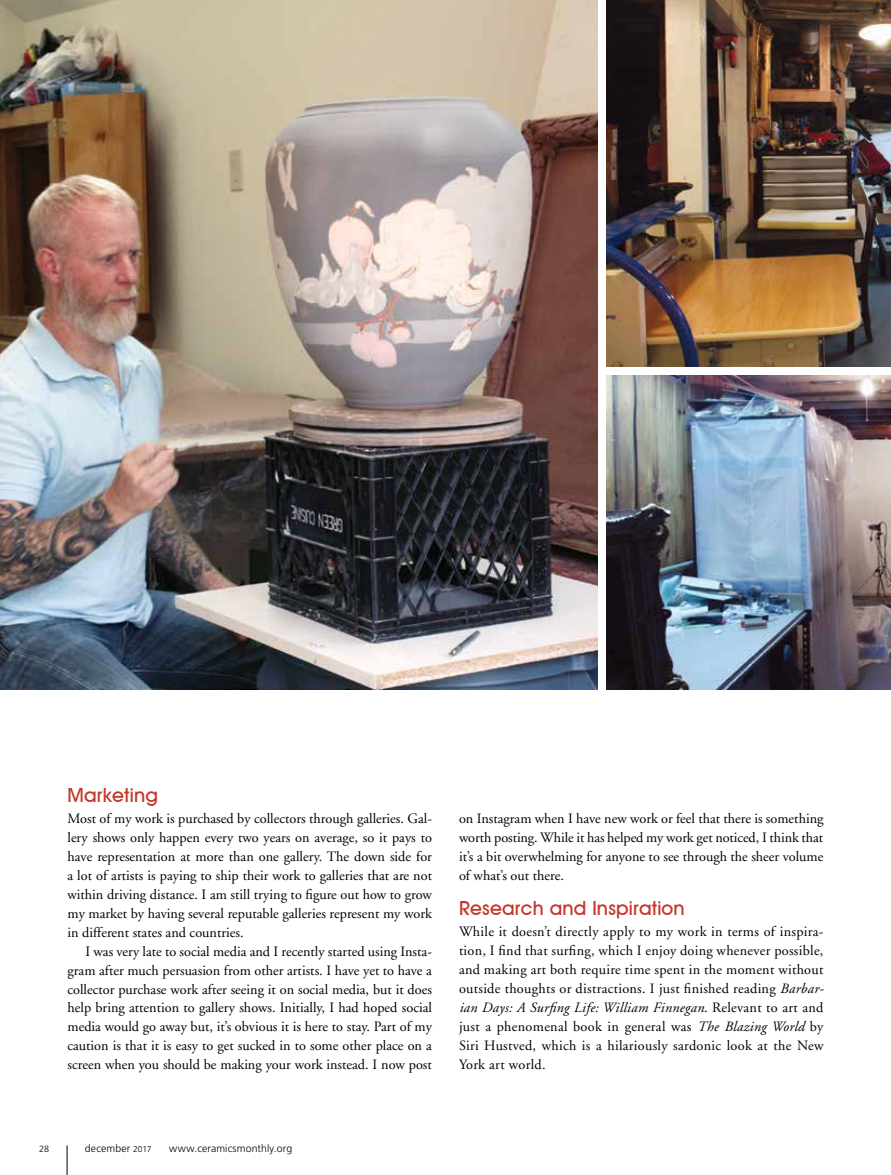
<style>
.page{position:relative;width:891px;height:1175px;background:#fff}
.page>*{position:absolute;margin:0;border:0;box-sizing:border-box;transform-origin:0 0}
.t1{font:500 19.5px "Avant Garde IT Cby BT";letter-spacing:.01em;color:#c53528}
.t2{font:14.25px/18.9px "Adobe Garamond";color:#000;text-align:justify}
.t3{font:300 10.5px "Frutiger";letter-spacing:.01em;color:#000}
.t4{font:300 9px "Frutiger";color:#000}
.s1{font-style:italic}
.s2{font-size:8.55px}
</style>
<div class="page">
<svg style="left:67px;top:1145px;width:1px;height:29px"></svg>
<img style="left:607px;top:375px;width:284px;height:314px">
<img style="left:0;top:0;width:598px;height:689px">
<img style="left:607px;top:0;width:284px;height:366px">
<h1 class="t1" style="left:68px;top:783px;width:92px">Marketing</h1>
<p class="t2" style="left:68px;top:809px;width:366px">Most of my work is purchased by collectors through galleries. Gal&shy;lery shows only happen every two years on average, so it pays to have representation at more than one gallery. The down side for a lot of artists is paying to ship their work to galleries that are not within driving distance. I am still trying to figure out how to grow my market by having several reputable galleries represent my work in different states and countries.</p>
<p class="t2" style="left:68px;top:942px;width:366px;text-indent:18px">I was very late to social media and I recently started using Insta&shy;gram after much persuasion from other artists. I have yet to have a collector purchase work after seeing it on social media, but it does help bring attention to gallery shows. Initially, I had hoped social media would go away but, it’s obvious it is here to stay. Part of my caution is that it is easy to get sucked in to some other place on a screen when you should be making your work instead. I now post</p>
<p class="t2" style="left:459px;top:809px;width:366px">on Instagram when I have new work or feel that there is something worth posting. While it has helped my work get noticed, I think that it’s a bit overwhelming for anyone to see through the sheer volume of what’s out there.</p>
<h1 class="t1" style="left:459px;top:896px;width:227px">Research and Inspiration</h1>
<p class="t2" style="left:459px;top:922px;width:367px">While it doesn’t directly apply to my work in terms of inspira&shy;tion, I find that surfing, which I enjoy doing whenever possible, and making art both require time spent in the moment without outside thoughts or distractions. I just finished reading <span class="s1">Barbar&shy;ian Days: A Surfing Life: William Finnegan</span>. Relevant to art and just a phenomenal book in general was <span class="s1">The Blazing World</span> by Siri Hustved, which is a hilariously sardonic look at the New York art world.</p>
<p class="t4" style="left:39px;top:1143px;width:12px">28</p>
<p class="t3" style="left:85px;top:1142px;width:68px">december <span class="s2">2017</span></p>
<p class="t3" style="left:169px;top:1142px;width:125px">www.ceramicsmonthly.org</p>
</div>
